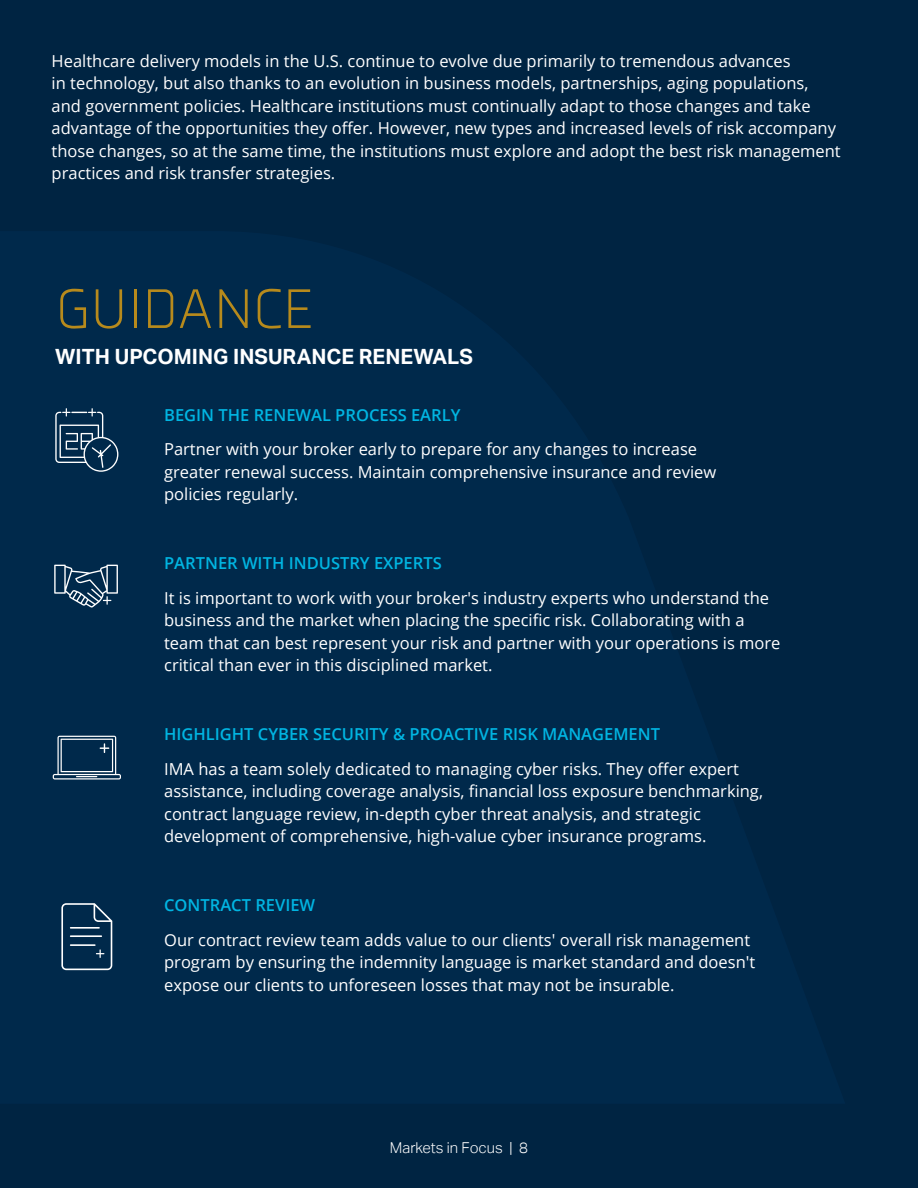
<style>
.page{position:relative;width:918px;height:1188px;background:#00294b}
.page>*{position:absolute;margin:0;border:0;box-sizing:border-box;transform-origin:0 0}
.t1{font:300 57.15px "Axia";color:#b78a1c}
.t2{font:700 21px "Aktiv Grotesk";color:#fff}
.t3{font:16.5px/22.5px "Open Sans";color:#fff}
.t4{font:600 16.5px "Open Sans";color:#00b5e2}
.t5{font:300 15px "Aktiv Grotesk";color:#fff}
</style>
<div class="page">
<svg style="left:54px;top:565px;width:64px;height:43px"></svg>
<svg style="left:53px;top:736px;width:68px;height:44px"></svg>
<svg style="left:55px;top:408px;width:63px;height:64px"></svg>
<svg style="left:61px;top:903px;width:51px;height:67px"></svg>
<p class="t3" style="left:52px;top:49px;width:791px">Healthcare delivery models in the U.S. continue to evolve due primarily to tremendous advances<br>in technology, but also thanks to an evolution in business models, partnerships, aging populations, and government policies. Healthcare institutions must continually adapt to those changes and take advantage of the opportunities they offer. However, new types and increased levels of risk accompany those changes, so at the same time, the institutions must explore and adopt the best risk management practices and risk transfer strategies.</p>
<h1 class="t1" style="left:55px;top:275px;width:259px">GUIDANCE</h1>
<p class="t2" style="left:55px;top:344px;width:419px">WITH UPCOMING INSURANCE RENEWALS</p>
<p class="t4" style="left:164px;top:404px;width:298px">BEGIN THE RENEWAL PROCESS EARLY</p>
<p class="t3" style="left:164px;top:438px;width:554px">Partner with your broker early to prepare for any changes to increase greater renewal success. Maintain comprehensive insurance and review policies regularly.</p>
<p class="t4" style="left:164px;top:552px;width:279px">PARTNER WITH INDUSTRY EXPERTS</p>
<p class="t3" style="left:164px;top:586px;width:618px">It is important to work with your broker's industry experts who understand the business and the market when placing the specific risk. Collaborating with a team that can best represent your risk and partner with your operations is more critical than ever in this disciplined market.</p>
<p class="t4" style="left:164px;top:723px;width:497px">HIGHLIGHT CYBER SECURITY &amp; PROACTIVE RISK MANAGEMENT</p>
<p class="t3" style="left:164px;top:757px;width:600px">IMA has a team solely dedicated to managing cyber risks. They offer expert assistance, including coverage analysis, financial loss exposure benchmarking, contract language review, in-depth cyber threat analysis, and strategic development of comprehensive, high-value cyber insurance programs.</p>
<p class="t4" style="left:164px;top:894px;width:153px">CONTRACT REVIEW</p>
<p class="t3" style="left:164px;top:928px;width:593px">Our contract review team adds value to our clients' overall risk management program by ensuring the indemnity language is market standard and doesn't expose our clients to unforeseen losses that may not be insurable.</p>
<p class="t5" style="left:390px;top:1139px;width:140px">Markets in Focus | 8</p>
</div>
